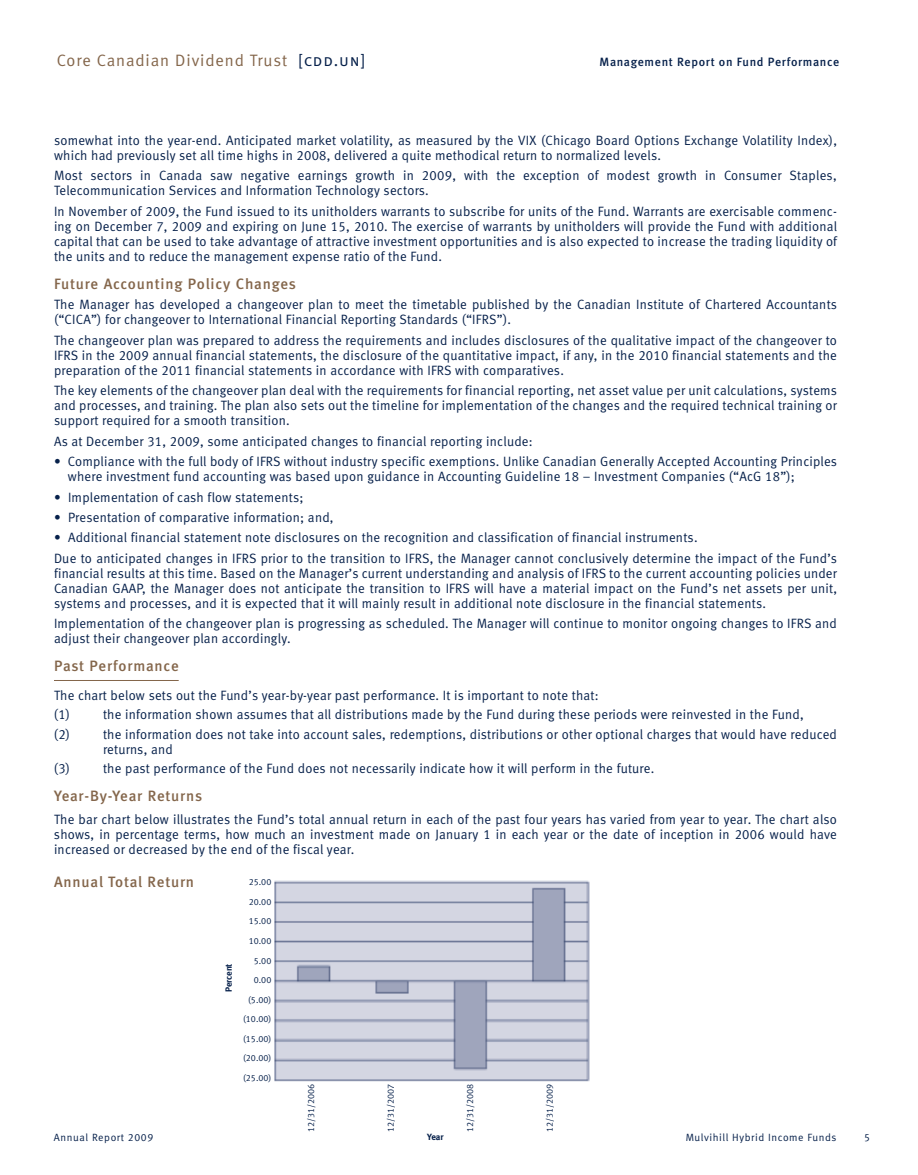
<style>
.page{position:relative;width:918px;height:1175px;background:#fff}
.page>*{position:absolute;margin:0;border:0;box-sizing:border-box;transform-origin:0 0}
.t1{font:16.5px "Meta Normal LF";letter-spacing:.055em;color:#84664b}
.t2{font:15px "Meta Medium LF";letter-spacing:.05em;color:#84664b}
.t3{font:13.5px/15px "Meta Normal LF";letter-spacing:.015em;color:#07214b}
.t4{font:12px "Meta Medium LF";letter-spacing:.055em;color:#07214b}
.t5{font:10.5px "Meta Normal LF";letter-spacing:.055em;color:#07214b}
.t6{font:9px/19.5px "Meta Normal LF";color:#07214b;text-align:right}
.t7{font:9px "Meta Bold LF";letter-spacing:-.005em;color:#07214b}
.s1{font-family:"Meta Normal LF Caps";color:#07214b}
</style>
<div class="page">
<hr style="left:54px;top:680px;width:125px;height:1px;background:#84664b">
<img style="left:274px;top:880px;width:316px;height:202px">
<p class="t1" style="left:57px;top:55px;width:310px">Core Canadian Dividend Trust <span class="s1">[cdd.un]</span></p>
<p class="t4" style="left:600px;top:58px;width:241px">Management Report on Fund Performance</p>
<p class="t3" style="left:54px;top:134px;width:785px">somewhat into the year-end. Anticipated market volatility, as measured by the VIX (Chicago Board Options Exchange Volatility Index), which had previously set all time highs in 2008, delivered a quite methodical return to normalized levels.</p>
<p class="t3" style="left:54px;top:169px;width:784px">Most sectors in Canada saw negative earnings growth in 2009, with the exception of modest growth in Consumer Staples,<br>Telecommunication Services and Information Technology sectors.</p>
<p class="t3" style="left:54px;top:205px;width:785px;text-align:justify">In November of 2009, the Fund issued to its unitholders warrants to subscribe for units of the Fund. Warrants are exercisable commenc&shy;ing on December 7, 2009 and expiring on June 15, 2010. The exercise of warrants by unitholders will provide the Fund with additional capital that can be used to take advantage of attractive investment opportunities and is also expected to increase the trading liquidity of the units and to reduce the management expense ratio of the Fund.</p>
<p class="t2" style="left:54px;top:279px;width:243px">Future Accounting Policy Changes</p>
<p class="t3" style="left:54px;top:298px;width:785px">The Manager has developed a changeover plan to meet the timetable published by the Canadian Institute of Chartered Accountants (“CICA”) for changeover to International Financial Reporting Standards (“IFRS”).</p>
<p class="t3" style="left:54px;top:334px;width:785px;text-align:justify">The changeover plan was prepared to address the requirements and includes disclosures of the qualitative impact of the changeover to IFRS in the 2009 annual financial statements, the disclosure of the quantitative impact, if any, in the 2010 financial statements and the preparation of the 2011 financial statements in accordance with IFRS with comparatives.</p>
<p class="t3" style="left:54px;top:384px;width:785px;text-align:justify">The key elements of the changeover plan deal with the requirements for financial reporting, net asset value per unit calculations, systems and processes, and training. The plan also sets out the timeline for implementation of the changes and the required technical training or support required for a smooth transition.</p>
<p class="t3" style="left:54px;top:435px;width:480px">As at December 31, 2009, some anticipated changes to financial reporting include:</p>
<p class="t3" style="left:68px;top:455px;width:771px;text-indent:-14px">• Compliance with the full body of IFRS without industry specific exemptions. Unlike Canadian Generally Accepted Accounting Principles where investment fund accounting was based upon guidance in Accounting Guideline 18 – Investment Companies (“AcG 18”);</p>
<p class="t3" style="left:54px;top:490px;width:251px">• Implementation of cash flow statements;</p>
<p class="t3" style="left:54px;top:511px;width:281px">• Presentation of comparative information; and,</p>
<p class="t3" style="left:54px;top:529px;width:785px;line-height:20.4px">• Additional financial statement note disclosures on the recognition and classification of financial instruments.<br>Due to anticipated changes in IFRS prior to the transition to IFRS, the Manager cannot conclusively determine the impact of the Fund’s</p>
<p class="t3" style="left:54px;top:567px;width:785px;text-align:justify">financial results at this time. Based on the Manager’s current understanding and analysis of IFRS to the current accounting policies under Canadian GAAP, the Manager does not anticipate the transition to IFRS will have a material impact on the Fund’s net assets per unit, systems and processes, and it is expected that it will mainly result in additional note disclosure in the financial statements.</p>
<p class="t3" style="left:54px;top:617px;width:785px">Implementation of the changeover plan is progressing as scheduled. The Manager will continue to monitor ongoing changes to IFRS and adjust their changeover plan accordingly.</p>
<p class="t2" style="left:54px;top:660px;width:126px">Past Performance</p>
<p class="t3" style="left:54px;top:686px;width:546px;line-height:19.5px">The chart below sets out the Fund’s year-by-year past performance. It is important to note that: (1)</p>
<p class="t3" style="left:103px;top:708px;width:702px">the information shown assumes that all distributions made by the Fund during these periods were reinvested in the Fund,</p>
<p class="t3" style="left:54px;top:727px;width:18px">(2)</p>
<p class="t3" style="left:103px;top:727px;width:735px">the information does not take into account sales, redemptions, distributions or other optional charges that would have reduced returns, and</p>
<p class="t3" style="left:54px;top:762px;width:18px">(3)</p>
<p class="t3" style="left:103px;top:762px;width:553px">the past performance of the Fund does not necessarily indicate how it will perform in the future.</p>
<p class="t2" style="left:54px;top:790px;width:150px">Year-By-Year Returns</p>
<p class="t3" style="left:54px;top:812px;width:785px;text-align:justify">The bar chart below illustrates the Fund’s total annual return in each of the past four years has varied from year to year. The chart also shows, in percentage terms, how much an investment made on January 1 in each year or the date of inception in 2006 would have increased or decreased by the end of the fiscal year.</p>
<p class="t2" style="left:54px;top:877px;width:142px">Annual Total Return</p>
<p class="t6" style="left:243px;top:873px;width:30px">25.00<br>20.00<br>15.00<br>10.00<br>5.00<br>0.00 (5.00) (10.00) (15.00) (20.00) (25.00)</p>
<p class="t7" style="left:226px;top:992px;width:30px;rotate:-90deg">Percent</p>
<p class="t6" style="left:302px;top:1131px;width:50px;rotate:-90deg">12/31/2006</p>
<p class="t6" style="left:382px;top:1131px;width:50px;rotate:-90deg">12/31/2007</p>
<p class="t6" style="left:461px;top:1131px;width:50px;rotate:-90deg">12/31/2008</p>
<p class="t6" style="left:541px;top:1131px;width:50px;rotate:-90deg">12/31/2009</p>
<p class="t5" style="left:54px;top:1134px;width:101px">Annual Report 2009</p>
<p class="t5" style="left:686px;top:1134px;width:152px">Mulvihill Hybrid Income Funds</p>
<p class="t5" style="left:864px;top:1134px;width:7px">5</p>
<p class="t7" style="left:427px;top:1133px;width:18px">Year</p>
</div>
